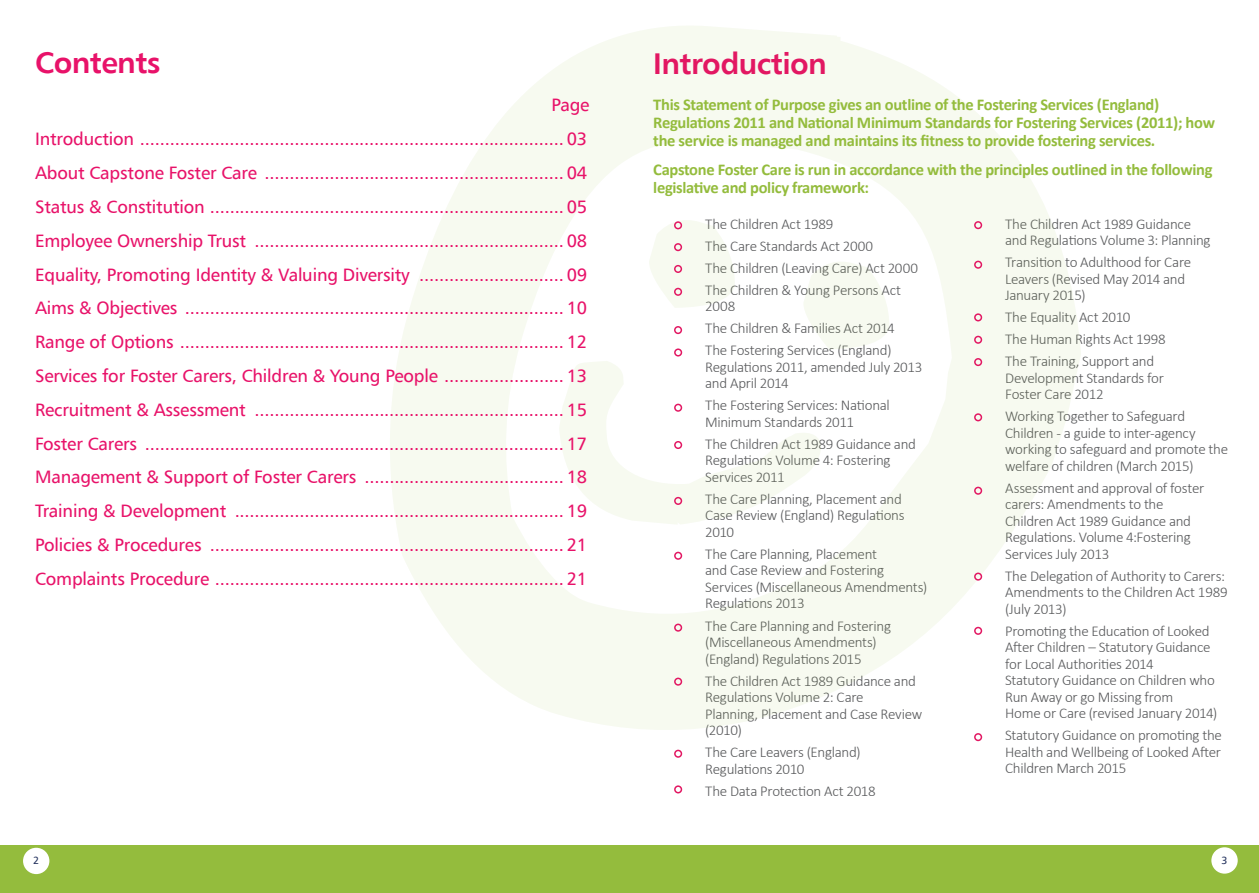
<style>
.page{position:relative;width:1259px;height:893px;background:#fff}
.page>*{position:absolute;margin:0;border:0;box-sizing:border-box;transform-origin:0 0}
.t1{font:700 30px "Humanist 777 BT";letter-spacing:-.02em;color:#e21762}
.t2{font:700 30px "Humanist 777 BT";letter-spacing:-.02em;color:#e81269}
.t3{font:18px/33.8px "Humanist 777 BT";letter-spacing:-.01em;color:#e81269;text-align:justify}
.t4{font:700 16.5px/18px "Calibri";letter-spacing:-.02em;color:#94bc3d}
.t5{font:300 15px/16.5px "Calibri";letter-spacing:-.02em;color:#58595b}
.t6{font:10.5px "Humanist 777 BT";color:#22305c}
</style>
<div class="page">
<svg style="left:390px;top:26px;width:691px;height:716px"></svg>
<svg style="left:649px;top:217px;width:86px;height:91px"></svg>
<svg style="left:803px;top:259px;width:86px;height:90px"></svg>
<svg style="left:559px;top:361px;width:272px;height:164px"></svg>
<div style="left:674px;top:221px;width:8px;height:8px;border:2px solid #e21762;border-radius:50%"></div>
<div style="left:674px;top:243px;width:8px;height:8px;border:2px solid #e21762;border-radius:50%"></div>
<div style="left:674px;top:265px;width:8px;height:8px;border:2px solid #e21762;border-radius:50%"></div>
<div style="left:674px;top:326px;width:8px;height:8px;border:2px solid #e21762;border-radius:50%"></div>
<div style="left:674px;top:288px;width:8px;height:8px;border:2px solid #e21762;border-radius:50%"></div>
<div style="left:674px;top:348px;width:8px;height:9px;border:2px solid #e21762;border-radius:50%"></div>
<div style="left:674px;top:404px;width:8px;height:8px;border:2px solid #e21762;border-radius:50%"></div>
<div style="left:674px;top:441px;width:8px;height:8px;border:2px solid #e21762;border-radius:50%"></div>
<div style="left:674px;top:497px;width:8px;height:8px;border:2px solid #e21762;border-radius:50%"></div>
<div style="left:674px;top:552px;width:8px;height:8px;border:2px solid #e21762;border-radius:50%"></div>
<div style="left:674px;top:624px;width:8px;height:8px;border:2px solid #e21762;border-radius:50%"></div>
<div style="left:674px;top:678px;width:8px;height:8px;border:2px solid #e21762;border-radius:50%"></div>
<div style="left:674px;top:750px;width:8px;height:8px;border:2px solid #e21762;border-radius:50%"></div>
<div style="left:674px;top:785px;width:8px;height:8px;border:2px solid #e21762;border-radius:50%"></div>
<div style="left:974px;top:221px;width:8px;height:8px;border:2px solid #e21762;border-radius:50%"></div>
<div style="left:974px;top:261px;width:8px;height:8px;border:2px solid #e21762;border-radius:50%"></div>
<div style="left:974px;top:313px;width:8px;height:8px;border:2px solid #e21762;border-radius:50%"></div>
<div style="left:974px;top:336px;width:8px;height:8px;border:2px solid #e21762;border-radius:50%"></div>
<div style="left:974px;top:358px;width:8px;height:8px;border:2px solid #e21762;border-radius:50%"></div>
<div style="left:974px;top:413px;width:8px;height:8px;border:2px solid #e21762;border-radius:50%"></div>
<div style="left:974px;top:487px;width:8px;height:8px;border:2px solid #e21762;border-radius:50%"></div>
<div style="left:974px;top:573px;width:8px;height:8px;border:2px solid #e21762;border-radius:50%"></div>
<div style="left:974px;top:627px;width:8px;height:8px;border:2px solid #e21762;border-radius:50%"></div>
<div style="left:974px;top:733px;width:8px;height:8px;border:2px solid #e21762;border-radius:50%"></div>
<div style="left:0;top:845px;width:1259px;height:48px;background:#94bc3d"></div>
<div style="left:23px;top:848px;width:26px;height:26px;background:#fff;border-radius:50%"></div>
<div style="left:1211px;top:847px;width:26px;height:27px;background:#fff;border-radius:50%"></div>
<h1 class="t2" style="left:35px;top:44px;width:127px">Contents</h1>
<h1 class="t1" style="left:653px;top:44px;width:175px">Introduction</h1>
<p class="t4" style="left:653px;top:95px;width:563px">This Statement of Purpose gives an outline of the Fostering Services (England)<br>Regulations 2011 and National Minimum Standards for Fostering Services (2011); how the service is managed and maintains its fitness to provide fostering services.</p>
<p class="t4" style="left:653px;top:160px;width:561px">Capstone Foster Care is run in accordance with the principles outlined in the following legislative and policy framework:</p>
<p class="t3" style="left:35px;top:88px;width:556px;text-indent:516px">Page Introduction ..................................................................................... 03<br>About Capstone Foster Care ............................................................ 04<br>Status &amp; Constitution ....................................................................... 05<br>Employee Ownership Trust .............................................................. 08<br>Equality, Promoting Identity &amp; Valuing Diversity ............................. 09<br>Aims &amp; Objectives ............................................................................ 10<br>Range of Options ............................................................................. 12<br>Services for Foster Carers, Children &amp; Young People ........................ 13<br>Recruitment &amp; Assessment .............................................................. 15<br>Foster Carers .................................................................................... 17<br>Management &amp; Support of Foster Carers ........................................ 18<br>Training &amp; Development .................................................................. 19<br>Policies &amp; Procedures ....................................................................... 21<br>Complaints Procedure ...................................................................... 21</p>
<p class="t5" style="left:1005px;top:215px;width:207px">The Children Act 1989 Guidance and Regulations Volume 3: Planning</p>
<p class="t5" style="left:1005px;top:254px;width:188px">Transition to Adulthood for Care<br>Leavers (Revised May 2014 and<br>January 2015)</p>
<p class="t5" style="left:1005px;top:306px;width:162px;line-height:22px">The Equality Act 2010<br>The Human Rights Act 1998<br>The Training, Support and</p>
<p class="t5" style="left:1005px;top:369px;width:160px">Development Standards for<br>Foster Care 2012</p>
<p class="t5" style="left:1005px;top:408px;width:224px">Working Together to Safeguard Children - a guide to inter-agency working to safeguard and promote the welfare of children (March 2015)</p>
<p class="t5" style="left:1005px;top:479px;width:201px">Assessment and approval of foster carers: Amendments to the<br>Children Act 1989 Guidance and<br>Regulations. Volume 4:Fostering<br>Services July 2013</p>
<p class="t5" style="left:1005px;top:567px;width:224px">The Delegation of Authority to Carers:<br>Amendments to the Children Act 1989 (July 2013)</p>
<p class="t5" style="left:1005px;top:622px;width:214px">Promoting the Education of Looked<br>After Children – Statutory Guidance for Local Authorities 2014<br>Statutory Guidance on Children who<br>Run Away or go Missing from<br>Home or Care (revised January 2014)</p>
<p class="t5" style="left:1005px;top:727px;width:218px;text-align:justify">Statutory Guidance on promoting the Health and Wellbeing of Looked After Children March 2015</p>
<p class="t5" style="left:705px;top:213px;width:214px;line-height:22px">The Children Act 1989<br>The Care Standards Act 2000<br>The Children (Leaving Care) Act 2000<br>The Children &amp; Young Persons Act</p>
<p class="t5" style="left:705px;top:295px;width:191px;line-height:22px">2008<br>The Children &amp; Families Act 2014<br>The Fostering Services (England)</p>
<p class="t5" style="left:705px;top:358px;width:219px">Regulations 2011, amended July 2013 and April 2014</p>
<p class="t5" style="left:705px;top:397px;width:186px">The Fostering Services: National<br>Minimum Standards 2011</p>
<p class="t5" style="left:705px;top:435px;width:212px">The Children Act 1989 Guidance and<br>Regulations Volume 4: Fostering<br>Services 2011</p>
<p class="t5" style="left:705px;top:491px;width:201px">The Care Planning, Placement and<br>Case Review (England) Regulations<br>2010</p>
<p class="t5" style="left:705px;top:546px;width:223px">The Care Planning, Placement<br>and Case Review and Fostering<br>Services (Miscellaneous Amendments)<br>Regulations 2013</p>
<p class="t5" style="left:705px;top:617px;width:187px">The Care Planning and Fostering (Miscellaneous Amendments) (England) Regulations 2015</p>
<p class="t5" style="left:705px;top:672px;width:219px">The Children Act 1989 Guidance and<br>Regulations Volume 2: Care<br>Planning, Placement and Case Review (2010)</p>
<p class="t5" style="left:705px;top:744px;width:157px">The Care Leavers (England)<br>Regulations 2010</p>
<p class="t5" style="left:705px;top:782px;width:172px">The Data Protection Act 2018</p>
<p class="t6" style="left:33px;top:854px;width:8px">2</p>
<p class="t6" style="left:1221px;top:854px;width:8px">3</p>
</div>
